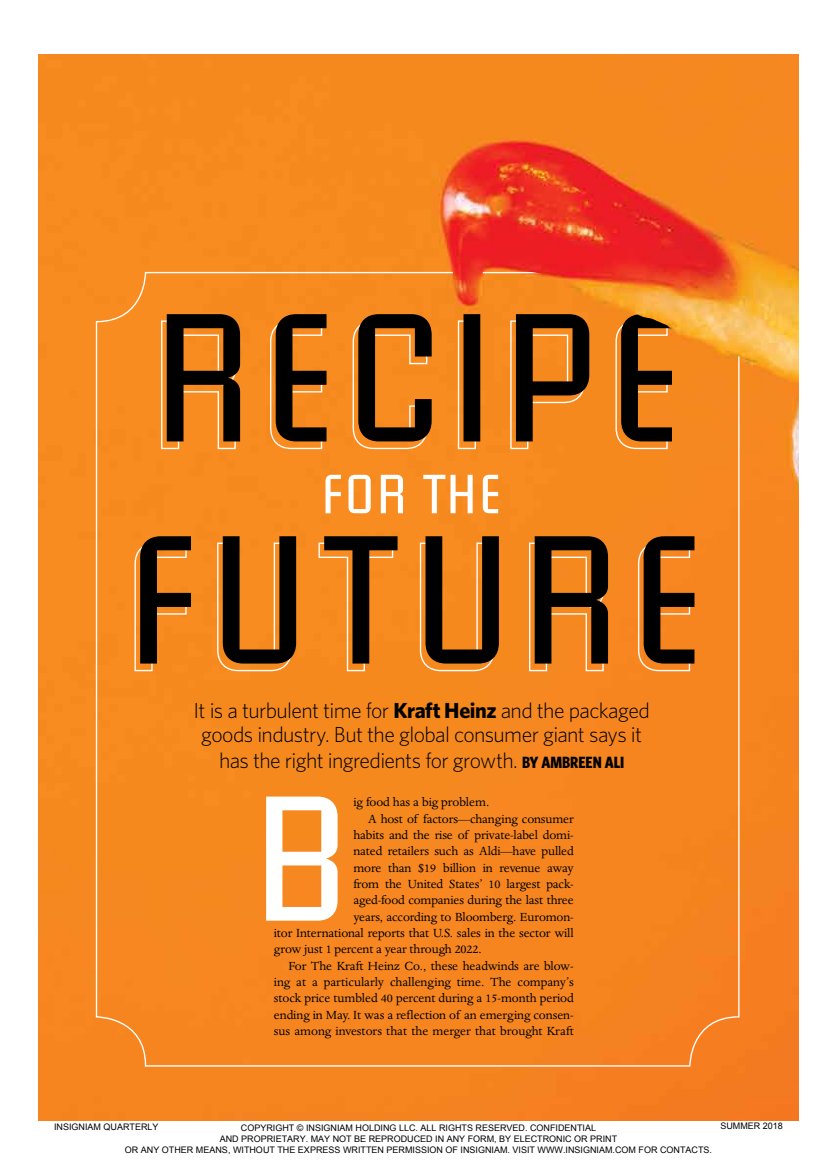
<style>
.page{position:relative;width:837px;height:1175px;background:#fff}
.page>*{position:absolute;margin:0;border:0;box-sizing:border-box;transform-origin:0 0}
.t1{font:175.65px "Briem Akademi Std";color:#fff}
.t2{font:54.45px "Briem Akademi Std";color:#fff}
.t3{font:300 21.75px/25.2px "Whitney";letter-spacing:-.03em;color:#000;text-align:center}
.t4{font:13.65px "Dante MT Std";letter-spacing:-.01em;color:#000}
.t5{font:9px/10.8px "Arial";color:#000;text-align:center}
.s1{font-weight:700}
.s2{font-family:"Whitney Condensed";font-weight:700;font-size:16.35px}
</style>
<div class="page">
<div style="left:38px;top:54px;width:761px;height:1066px;background:#f6881f"></div>
<svg style="left:134px;top:542px;width:557px;height:130px"></svg>
<svg style="left:160px;top:320px;width:508px;height:130px"></svg>
<svg style="left:140px;top:536px;width:554px;height:127px;fill:#f5891d"></svg>
<svg style="left:167px;top:314px;width:505px;height:127px;fill:#f5891d"></svg>
<img style="left:441px;top:141px;width:358px;height:271px">
<h2 class="t2" style="left:320px;top:463px;width:182px">FOR THE</h2>
<h3 class="t3" style="left:194px;top:697px;width:458px">It is a turbulent time for <span class="s1">Kraft Heinz</span> and the packaged goods industry. But the global consumer giant says it has the right ingredients for growth. <span class="s2">BY AMBREEN ALI</span></h3>
<h1 class="t1" style="left:250px;top:760px;width:106px">B</h1>
<p class="t4" style="left:353px;top:794px;width:137px">ig food has a big problem.</p>
<p class="t4" style="left:368px;top:810px;width:207px">A host of factors—changing consumer</p>
<p class="t4" style="left:353px;top:826px;width:222px">habits and the rise of private-label domi-</p>
<p class="t4" style="left:353px;top:843px;width:222px">nated retailers such as Aldi—have pulled</p>
<p class="t4" style="left:353px;top:859px;width:222px">more than $19 billion in revenue away</p>
<p class="t4" style="left:353px;top:875px;width:222px">from the United States’ 10 largest pack-</p>
<p class="t4" style="left:353px;top:892px;width:222px">aged-food companies during the last three</p>
<p class="t4" style="left:353px;top:908px;width:222px">years, according to Bloomberg. Euromon-</p>
<p class="t4" style="left:274px;top:925px;width:301px">itor International reports that U.S. sales in the sector will</p>
<p class="t4" style="left:274px;top:941px;width:209px">grow just 1 percent a year through 2022.</p>
<p class="t4" style="left:289px;top:957px;width:287px">For The Kraft Heinz Co., these headwinds are blow-</p>
<p class="t4" style="left:274px;top:974px;width:301px">ing at a particularly challenging time. The company’s</p>
<p class="t4" style="left:274px;top:990px;width:301px">stock price tumbled 40 percent during a 15-month period</p>
<p class="t4" style="left:274px;top:1006px;width:301px">ending in May. It was a reflection of an emerging consen-</p>
<p class="t4" style="left:274px;top:1023px;width:301px">sus among investors that the merger that brought Kraft</p>
<p class="t5" style="left:125px;top:1122px;width:589px">COPYRIGHT © INSIGNIAM HOLDING LLC. ALL RIGHTS RESERVED. CONFIDENTIAL<br>AND PROPRIETARY. MAY NOT BE REPRODUCED IN ANY FORM, BY ELECTRONIC OR PRINT<br>OR ANY OTHER MEANS, WITHOUT THE EXPRESS WRITTEN PERMISSION OF INSIGNIAM. VISIT WWW.INSIGNIAM.COM FOR CONTACTS.</p>
<p class="t5" style="left:720px;top:1120px;width:64px">SUMMER 2018</p>
<p class="t5" style="left:54px;top:1121px;width:106px">INSIGNIAM QUARTERLY</p>
</div>
